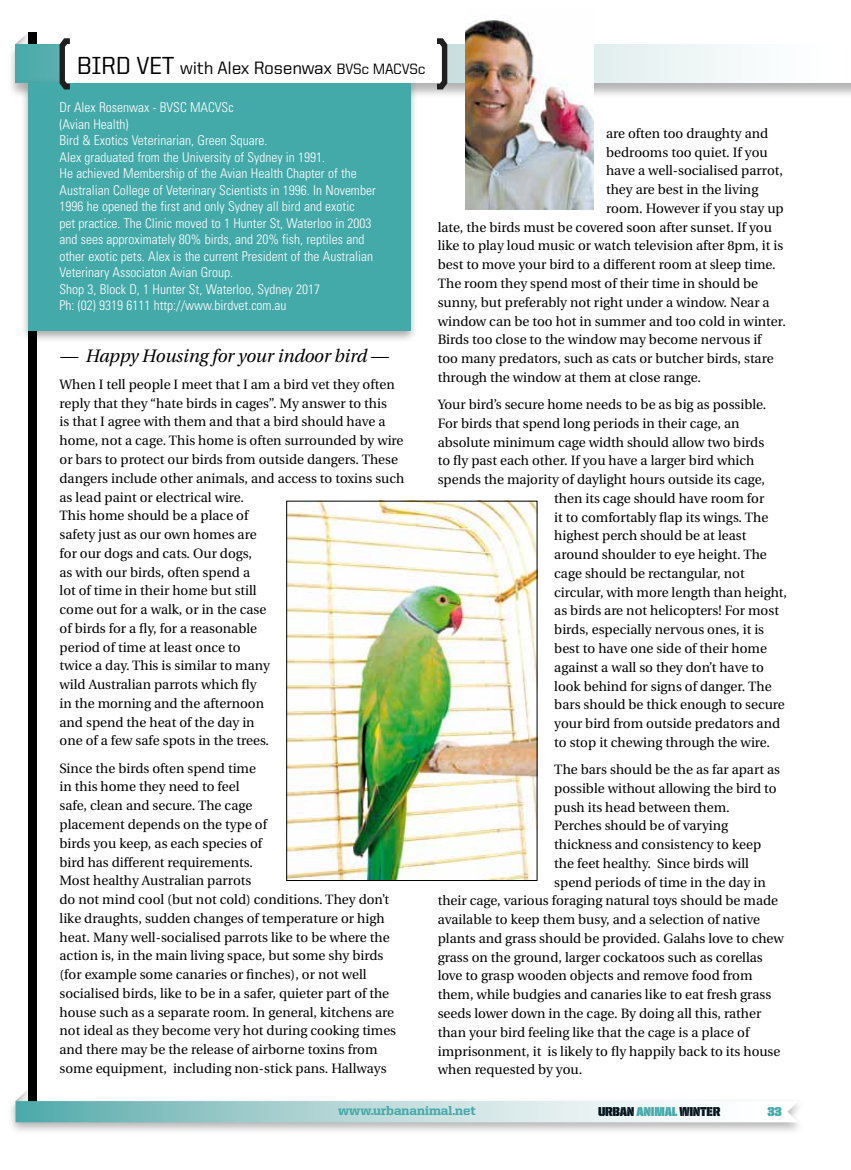
<style>
.page{position:relative;width:851px;height:1170px;background:#fff}
.page>*{position:absolute;margin:0;border:0;box-sizing:border-box;transform-origin:0 0}
.t1{font:500 24.75px "United Sans Reg";color:#000}
.t2{font:italic 18px "Utopia";letter-spacing:-.01em;color:#000}
.t3{font:500 18px "United Sans Reg";letter-spacing:-.02em;color:#000}
.t4{font:13.5px/18.8px "Utopia";color:#000}
.t5{font:300 condensed 13.5px/16.5px "Univers";color:#fff}
.t6{font:800 12.9px "United Serif Reg";letter-spacing:-.005em;color:#44a9a9}
.t7{font:12.9px "United Sans Semi Cond Stencil";letter-spacing:-.02em;color:#06161f}
.t8{font:12.9px "United Sans Semi Cond Stencil";color:#44a9a9}
.s1{font-size:24.75px}
.s2{font-size:15px}
.s3{color:#44a9a9}
</style>
<div class="page">
<svg style="left:16px;top:34px;width:12px;height:10px"></svg>
<div style="left:28px;top:32px;width:9px;height:1076px;background:#000"></div>
<div style="left:7px;top:1096px;width:798px;height:38px;background:#000;opacity:.3"></div>
<svg style="left:16px;top:1091px;width:782px;height:31px"></svg>
<div style="left:7px;top:44px;width:843px;height:55px;background:#000;opacity:.3"></div>
<svg style="left:15px;top:44px;width:835px;height:38px"></svg>
<div style="left:20px;top:78px;width:398px;height:265px;background:#000;opacity:.35"></div>
<div style="left:28px;top:82px;width:382px;height:249px;background:#44a9a9"></div>
<div style="left:64px;top:44px;width:380px;height:39px;background:#fff"></div>
<svg style="left:437px;top:38px;width:10px;height:51px"></svg>
<svg style="left:60px;top:38px;width:10px;height:51px"></svg>
<img style="left:466px;top:20px;width:127px;height:189px">
<img style="left:288px;top:503px;width:247px;height:375px">
<div style="left:286px;top:501px;width:251px;height:379px;border:1px solid #000"></div>
<h1 class="t1" style="left:77px;top:52px;width:28px">bird</h1>
<h2 class="t3" style="left:136px;top:58px;width:290px"><span class="s1">vet</span> with Alex Rosenwax <span class="s2">BVS</span><span class="s2">c MACVSc</span></h2>
<p class="t5" style="left:60px;top:99px;width:317px">Dr Alex Rosenwax - BVSC MACVSc<br>(Avian Health)<br>Bird &amp; Exotics Veterinarian, Green Square.<br>Alex graduated from the University of Sydney in 1991.<br>He achieved Membership of the Avian Health Chapter of the Australian College of Veterinary Scientists in 1996. In November 1996 he opened the first and only Sydney all bird and exotic<br>pet practice. The Clinic moved to 1 Hunter St, Waterloo in 2003 and sees approximately 80% birds, and 20% fish, reptiles and other exotic pets. Alex is the current President of the Australian Veterinary Associaton Avian Group.<br>Shop 3, Block D, 1 Hunter St, Waterloo, Sydney 2017<br>Ph: (02) 9319 6111 http://www.birdvet.com.au</p>
<h2 class="t2" style="left:60px;top:345px;width:330px">— Happy Housing for your indoor bird —</h2>
<p class="t4" style="left:60px;top:375px;width:346px">When I tell people I meet that I am a bird vet they often reply that they “hate birds in cages”. My answer to this<br>is that I agree with them and that a bird should have a home, not a cage. This home is often surrounded by wire or bars to protect our birds from outside dangers. These dangers include other animals, and access to toxins such as lead paint or electrical wire.<br>This home should be a place of<br>safety just as our own homes are<br>for our dogs and cats. Our dogs,<br>as with our birds, often spend a<br>lot of time in their home but still<br>come out for a walk, or in the case<br>of birds for a fly, for a reasonable<br>period of time at least once to<br>twice a day. This is similar to many<br>wild Australian parrots which fly<br>in the morning and the afternoon<br>and spend the heat of the day in<br>one of a few safe spots in the trees.</p>
<p class="t4" style="left:60px;top:759px;width:338px">Since the birds often spend time<br>in this home they need to feel<br>safe, clean and secure. The cage<br>placement depends on the type of<br>birds you keep, as each species of<br>bird has different requirements.<br>Most healthy Australian parrots<br>do not mind cool (but not cold) conditions. They don’t like draughts, sudden changes of temperature or high heat. Many well-socialised parrots like to be where the action is, in the main living space, but some shy birds (for example some canaries or finches), or not well socialised birds, like to be in a safer, quieter part of the house such as a separate room. In general, kitchens are not ideal as they become very hot during cooking times and there may be the release of airborne toxins from some equipment, including non-stick pans. Hallways</p>
<p class="t4" style="left:606px;top:124px;width:163px">are often too draughty and</p>
<p class="t4" style="left:606px;top:143px;width:163px">bedrooms too quiet. If you</p>
<p class="t4" style="left:606px;top:162px;width:178px">have a well-socialised parrot,</p>
<p class="t4" style="left:606px;top:180px;width:154px">they are best in the living</p>
<p class="t4" style="left:606px;top:199px;width:179px">room. However if you stay up</p>
<p class="t4" style="left:437px;top:218px;width:335px">late, the birds must be covered soon after sunset. If you</p>
<p class="t4" style="left:437px;top:237px;width:347px">like to play loud music or watch television after 8pm, it is</p>
<p class="t4" style="left:437px;top:255px;width:339px">best to move your bird to a different room at sleep time.</p>
<p class="t4" style="left:437px;top:274px;width:322px">The room they spend most of their time in should be</p>
<p class="t4" style="left:437px;top:293px;width:333px">sunny, but preferably not right under a window. Near a</p>
<p class="t4" style="left:437px;top:312px;width:349px">window can be too hot in summer and too cold in winter.</p>
<p class="t4" style="left:437px;top:330px;width:325px">Birds too close to the window may become nervous if</p>
<p class="t4" style="left:437px;top:349px;width:337px">too many predators, such as cats or butcher birds, stare</p>
<p class="t4" style="left:437px;top:368px;width:265px">through the window at them at close range.</p>
<p class="t4" style="left:437px;top:395px;width:330px">Your bird’s secure home needs to be as big as possible.</p>
<p class="t4" style="left:437px;top:414px;width:303px">For birds that spend long periods in their cage, an</p>
<p class="t4" style="left:437px;top:433px;width:328px">absolute minimum cage width should allow two birds</p>
<p class="t4" style="left:437px;top:451px;width:318px">to fly past each other. If you have a larger bird which</p>
<p class="t4" style="left:437px;top:470px;width:329px">spends the majority of daylight hours outside its cage,</p>
<p class="t4" style="left:554px;top:489px;width:211px">then its cage should have room for</p>
<p class="t4" style="left:554px;top:508px;width:215px">it to comfortably flap its wings. The</p>
<p class="t4" style="left:554px;top:526px;width:193px">highest perch should be at least</p>
<p class="t4" style="left:554px;top:545px;width:214px">around shoulder to eye height. The</p>
<p class="t4" style="left:554px;top:564px;width:192px">cage should be rectangular, not</p>
<p class="t4" style="left:554px;top:583px;width:234px">circular, with more length than height,</p>
<p class="t4" style="left:554px;top:601px;width:226px">as birds are not helicopters! For most</p>
<p class="t4" style="left:554px;top:620px;width:211px">birds, especially nervous ones, it is</p>
<p class="t4" style="left:554px;top:639px;width:214px">best to have one side of their home</p>
<p class="t4" style="left:554px;top:658px;width:211px">against a wall so they don’t have to</p>
<p class="t4" style="left:554px;top:676px;width:219px">look behind for signs of danger. The</p>
<p class="t4" style="left:554px;top:695px;width:232px">bars should be thick enough to secure</p>
<p class="t4" style="left:554px;top:714px;width:227px">your bird from outside predators and</p>
<p class="t4" style="left:554px;top:733px;width:217px">to stop it chewing through the wire.</p>
<p class="t4" style="left:554px;top:760px;width:227px">The bars should be the as far apart as</p>
<p class="t4" style="left:554px;top:779px;width:224px">possible without allowing the bird to</p>
<p class="t4" style="left:554px;top:797px;width:177px">push its head between them.</p>
<p class="t4" style="left:554px;top:816px;width:175px">Perches should be of varying</p>
<p class="t4" style="left:554px;top:835px;width:208px">thickness and consistency to keep</p>
<p class="t4" style="left:554px;top:854px;width:196px">the feet healthy. Since birds will</p>
<p class="t4" style="left:554px;top:872px;width:213px">spend periods of time in the day in</p>
<p class="t4" style="left:437px;top:891px;width:342px">their cage, various foraging natural toys should be made</p>
<p class="t4" style="left:437px;top:910px;width:324px">available to keep them busy, and a selection of native</p>
<p class="t4" style="left:437px;top:929px;width:347px">plants and grass should be provided. Galahs love to chew</p>
<p class="t4" style="left:437px;top:947px;width:326px">grass on the ground, larger cockatoos such as corellas</p>
<p class="t4" style="left:437px;top:966px;width:316px">love to grasp wooden objects and remove food from</p>
<p class="t4" style="left:437px;top:985px;width:335px">them, while budgies and canaries like to eat fresh grass</p>
<p class="t4" style="left:437px;top:1004px;width:325px">seeds lower down in the cage. By doing all this, rather</p>
<p class="t4" style="left:437px;top:1022px;width:313px">than your bird feeling like that the cage is a place of</p>
<p class="t4" style="left:437px;top:1041px;width:344px">imprisonment, it is likely to fly happily back to its house</p>
<p class="t4" style="left:437px;top:1060px;width:146px">when requested by you.</p>
<p class="t6" style="left:338px;top:1103px;width:139px">www.urbananimal.net</p>
<p class="t7" style="left:598px;top:1104px;width:124px">URBAN <span class="s3">ANIMAL</span> WINTER</p>
<p class="t8" style="left:767px;top:1104px;width:16px">33</p>
</div>
